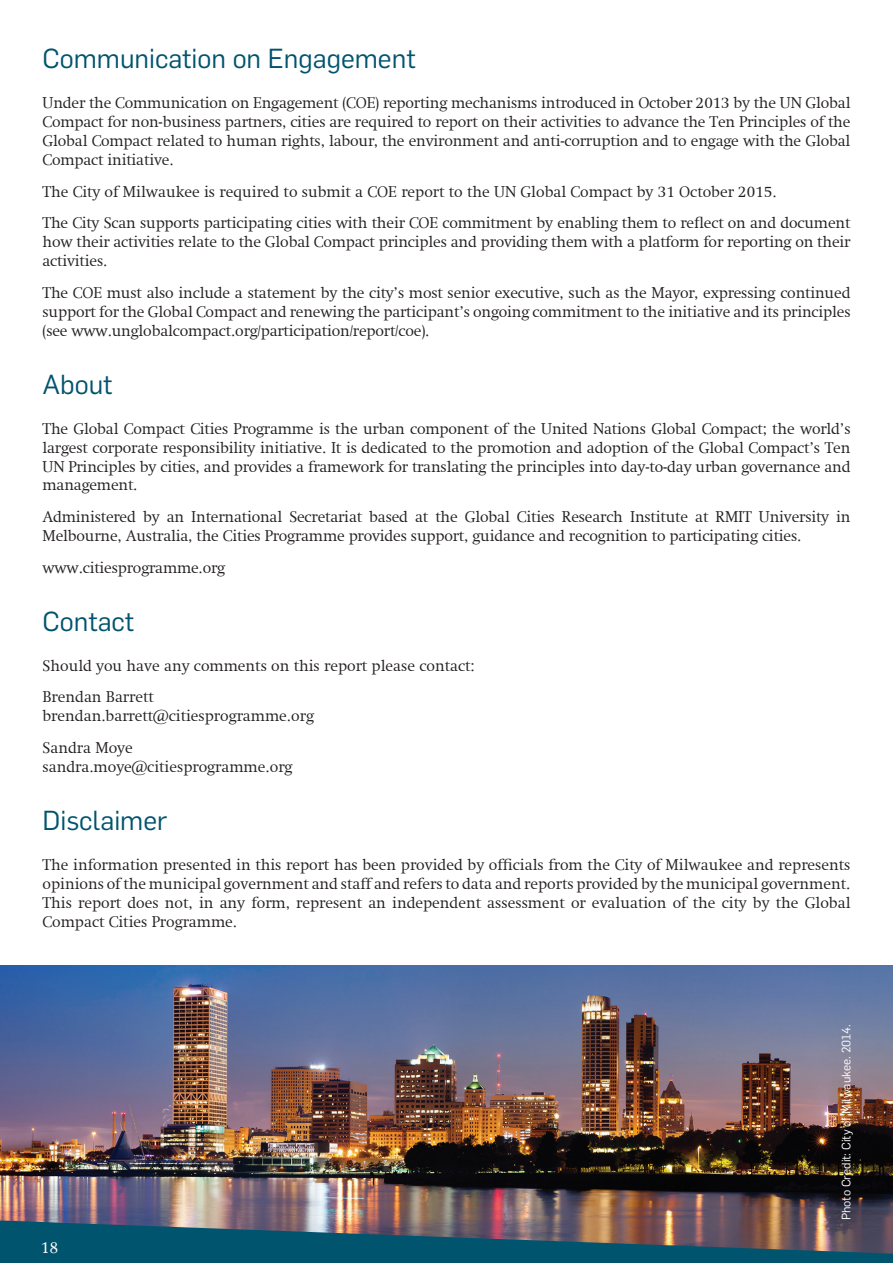
<style>
.page{position:relative;width:893px;height:1263px;background:#fff}
.page>*{position:absolute;margin:0;border:0;box-sizing:border-box;transform-origin:0 0}
.t1{font:27px "Flama";color:#01546e}
.t2{font:300 16.5px "Swift Com";color:#fff}
.t3{font:300 15.75px/18.9px "Swift Com";letter-spacing:-.01em;color:#231f20}
.t4{font:12px "Flama";color:#fff}
</style>
<div class="page">
<img style="left:0;top:965px;width:893px;height:255px">
<img style="left:0;top:1220px;width:893px;height:43px">
<h1 class="t1" style="left:43px;top:40px;width:375px">Communication on Engagement</h1>
<p class="t3" style="left:43px;top:94px;width:809px;text-align:justify">Under the Communication on Engagement (COE) reporting mechanisms introduced in October 2013 by the UN Global Compact for non-business partners, cities are required to report on their activities to advance the Ten Principles of the Global Compact related to human rights, labour, the environment and anti-corruption and to engage with the Global Compact initiative.</p>
<p class="t3" style="left:43px;top:176px;width:809px;line-height:31.7px">The City of Milwaukee is required to submit a COE report to the UN Global Compact by 31 October 2015.<br>The City Scan supports participating cities with their COE commitment by enabling them to reflect on and document</p>
<p class="t3" style="left:43px;top:233px;width:809px">how their activities relate to the Global Compact principles and providing them with a platform for reporting on their activities.</p>
<p class="t3" style="left:43px;top:283px;width:809px;text-align:justify">The COE must also include a statement by the city’s most senior executive, such as the Mayor, expressing continued support for the Global Compact and renewing the participant’s ongoing commitment to the initiative and its principles (see www.unglobalcompact.org/participation/report/coe).</p>
<h1 class="t1" style="left:43px;top:365px;width:72px">About</h1>
<p class="t3" style="left:43px;top:419px;width:809px;text-align:justify">The Global Compact Cities Programme is the urban component of the United Nations Global Compact; the world’s largest corporate responsibility initiative. It is dedicated to the promotion and adoption of the Global Compact’s Ten UN Principles by cities, and provides a framework for translating the principles into day-to-day urban governance and management.</p>
<p class="t3" style="left:43px;top:507px;width:809px">Administered by an International Secretariat based at the Global Cities Research Institute at RMIT University in<br>Melbourne, Australia, the Cities Programme provides support, guidance and recognition to participating cities.</p>
<p class="t3" style="left:43px;top:558px;width:184px">www.citiesprogramme.org</p>
<h1 class="t1" style="left:43px;top:602px;width:93px">Contact</h1>
<p class="t3" style="left:43px;top:650px;width:434px;line-height:31.7px">Should you have any comments on this report please contact:<br>Brendan Barrett</p>
<p class="t3" style="left:43px;top:700px;width:273px;line-height:31.7px">brendan.barrett@citiesprogramme.org<br>Sandra Moye</p>
<p class="t3" style="left:43px;top:757px;width:251px">sandra.moye@citiesprogramme.org</p>
<h1 class="t1" style="left:43px;top:802px;width:126px">Disclaimer</h1>
<p class="t3" style="left:43px;top:855px;width:809px;text-align:justify">The information presented in this report has been provided by officials from the City of Milwaukee and represents opinions of the municipal government and staff and refers to data and reports provided by the municipal government.<br>This report does not, in any form, represent an independent assessment or evaluation of the city by the Global Compact Cities Programme.</p>
<p class="t2" style="left:41px;top:1238px;width:19px">18</p>
<p class="t4" style="left:838px;top:1220px;width:198px;rotate:-90deg">Photo Credit: City of Milwaukee. 2014.</p>
</div>
